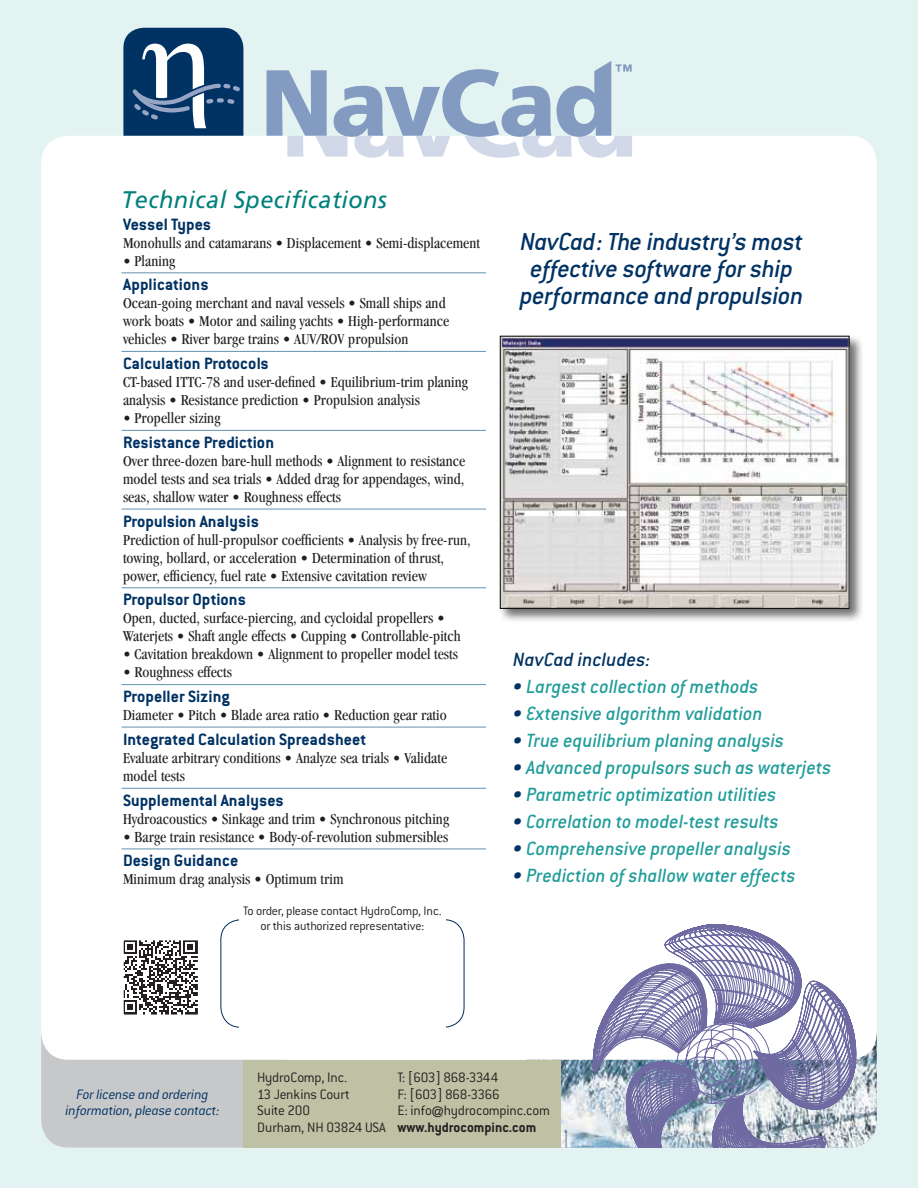
<style>
.page{position:relative;width:918px;height:1188px;background:#e3f3f1}
.page>*{position:absolute;margin:0;border:0;box-sizing:border-box;transform-origin:0 0}
.t1{font:900 93.6px "Freeway";letter-spacing:-.025em;color:#839bc1}
.t2{font:italic 500 27px/27px "Conduit ITC";letter-spacing:-.01em;color:#003263;text-align:center}
.t3{font:italic 24px "Freeway Roman";letter-spacing:.015em;color:#00817b}
.t4{font:italic 500 21px "Conduit ITC";letter-spacing:.005em;color:#219d9a}
.t5{font:italic 500 21px "Conduit ITC";letter-spacing:.005em;color:#003263}
.t6{font:700 18px "Conduit ITC";letter-spacing:.005em;color:#003263}
.t7{font:condensed 15.75px/18px "Garamond";letter-spacing:.005em;color:#231f20}
.t8{font:300 15px/16.5px "Conduit ITC";letter-spacing:-.01em;color:#231f20}
.t9{font:italic 300 15px/16.5px "Conduit ITC";letter-spacing:-.015em;color:#003263;text-align:center}
.t10{font:300 13.5px/15px "Conduit ITC";letter-spacing:-.015em;color:#231f20;text-align:center}
.s1{color:#003263}
.s2{font-family:"Freeway"}
.s3{font-weight:700}
</style>
<div class="page">
<img style="left:560px;top:1038px;width:317px;height:110px">
<div style="left:41px;top:1009px;width:246px;height:138px;background:#c7c8ca;border-radius:27px"></div>
<div style="left:243px;top:1060px;width:317px;height:88px;background:#bec1a3"></div>
<div style="left:123px;top:28px;width:120px;height:134px;background:#003263;border-radius:20px"></div>
<svg style="left:132px;top:44px;width:108px;height:84px"></svg>
<div style="left:41px;top:136px;width:836px;height:924px;background:#fff;border-radius:27px"></div>
<div style="left:499px;top:334px;width:365px;height:289px;background:#231f20;opacity:.65"></div>
<img style="left:502px;top:338px;width:345px;height:269px">
<div style="left:500px;top:336px;width:349px;height:273px;border:1px solid #000"></div>
<svg style="left:593px;top:924px;width:263px;height:224px"></svg>
<hr style="left:122px;top:272px;width:364px;height:1px;background:#769db6">
<hr style="left:122px;top:351px;width:364px;height:1px;background:#769db6">
<hr style="left:122px;top:430px;width:364px;height:1px;background:#769db6">
<hr style="left:122px;top:508px;width:364px;height:2px;background:#769db6">
<hr style="left:122px;top:684px;width:364px;height:1px;background:#769db6">
<hr style="left:122px;top:587px;width:364px;height:1px;background:#769db6">
<hr style="left:122px;top:727px;width:364px;height:1px;background:#769db6">
<hr style="left:122px;top:788px;width:364px;height:1px;background:#769db6">
<hr style="left:122px;top:848px;width:364px;height:1px;background:#769db6">
<div style="left:287px;top:136px;width:16px;height:21px;background:#d1d8e8"></div>
<svg style="left:315px;top:136px;width:32px;height:21px"></svg>
<svg style="left:354px;top:136px;width:50px;height:22px"></svg>
<svg style="left:416px;top:136px;width:34px;height:21px"></svg>
<svg style="left:465px;top:136px;width:107px;height:22px"></svg>
<svg style="left:578px;top:136px;width:54px;height:22px"></svg>
<svg style="left:616px;top:64px;width:16px;height:8px"></svg>
<svg style="left:123px;top:940px;width:75px;height:75px"></svg>
<h1 class="t1" style="left:260px;top:46px;width:358px">NavCad</h1>
<h3 class="t3" style="left:122px;top:185px;width:267px">Technical Specifications</h3>
<p class="t6" style="left:123px;top:214px;width:90px">Vessel Types</p>
<p class="t7" style="left:123px;top:234px;width:359px">Monohulls and catamarans • Displacement • Semi-displacement</p>
<p class="t7" style="left:123px;top:252px;width:54px">• Planing</p>
<p class="t6" style="left:123px;top:274px;width:87px">Applications</p>
<p class="t7" style="left:123px;top:294px;width:328px">Ocean-going merchant and naval vessels • Small ships and work boats • Motor and sailing yachts • High-performance vehicles • River barge trains • AUV/ROV propulsion</p>
<p class="t6" style="left:123px;top:353px;width:147px">Calculation Protocols</p>
<p class="t7" style="left:123px;top:373px;width:347px">CT-based ITTC-78 and user-defined • Equilibrium-trim planing analysis • Resistance prediction • Propulsion analysis</p>
<p class="t7" style="left:123px;top:409px;width:99px">• Propeller sizing</p>
<p class="t6" style="left:123px;top:432px;width:153px">Resistance Prediction</p>
<p class="t7" style="left:123px;top:452px;width:344px;text-align:justify">Over three-dozen bare-hull methods • Alignment to resistance model tests and sea trials • Added drag for appendages, wind, seas, shallow water • Roughness effects</p>
<p class="t6" style="left:123px;top:511px;width:137px">Propulsion Analysis</p>
<p class="t7" style="left:123px;top:531px;width:349px">Prediction of hull-propulsor coefficients • Analysis by free-run, towing, bollard, or acceleration • Determination of thrust, power, efficiency, fuel rate • Extensive cavitation review</p>
<p class="t6" style="left:123px;top:589px;width:125px">Propulsor Options</p>
<p class="t7" style="left:123px;top:609px;width:339px">Open, ducted, surface-piercing, and cycloidal propellers •<br>Waterjets • Shaft angle effects • Cupping • Controllable-pitch</p>
<p class="t7" style="left:123px;top:645px;width:337px">• Cavitation breakdown • Alignment to propeller model tests</p>
<p class="t7" style="left:123px;top:663px;width:110px">• Roughness effects</p>
<p class="t6" style="left:123px;top:686px;width:108px">Propeller Sizing</p>
<p class="t7" style="left:123px;top:706px;width:325px">Diameter • Pitch • Blade area ratio • Reduction gear ratio</p>
<p class="t6" style="left:123px;top:729px;width:245px">Integrated Calculation Spreadsheet</p>
<p class="t7" style="left:123px;top:749px;width:326px">Evaluate arbitrary conditions • Analyze sea trials • Validate model tests</p>
<p class="t6" style="left:123px;top:790px;width:162px">Supplemental Analyses</p>
<p class="t7" style="left:123px;top:810px;width:328px">Hydroacoustics • Sinkage and trim • Synchronous pitching</p>
<p class="t7" style="left:123px;top:828px;width:327px">• Barge train resistance • Body-of-revolution submersibles</p>
<p class="t6" style="left:123px;top:850px;width:117px">Design Guidance</p>
<p class="t7" style="left:123px;top:870px;width:222px">Minimum drag analysis • Optimum trim</p>
<p class="t10" style="left:243px;top:903px;width:200px">To order, please contact HydroComp, Inc. or this authorized representative:</p>
<h2 class="t2" style="left:520px;top:228px;width:285px">NavCad: The industry’s most effective software for ship performance and propulsion</h2>
<h3 class="t5" style="left:513px;top:647px;width:139px">NavCad includes:</h3>
<h3 class="t4" style="left:513px;top:674px;width:247px"><span class="s1">•</span> Largest collection of methods</h3>
<h3 class="t4" style="left:513px;top:701px;width:251px"><span class="s1">•</span> Extensive algorithm validation</h3>
<h3 class="t4" style="left:513px;top:728px;width:273px"><span class="s1">•</span> True equilibrium planing analysis</h3>
<h3 class="t4" style="left:513px;top:755px;width:320px"><span class="s1">•</span> Advanced propulsors such as waterjets</h3>
<h3 class="t4" style="left:513px;top:782px;width:265px"><span class="s1">•</span> Parametric optimization utilities</h3>
<h3 class="t4" style="left:513px;top:809px;width:267px"><span class="s1">•</span> Correlation to model-test results</h3>
<h3 class="t4" style="left:513px;top:836px;width:279px"><span class="s1">•</span> Comprehensive propeller analysis</h3>
<h3 class="t4" style="left:513px;top:863px;width:284px"><span class="s1">•</span> Prediction of shallow water effects</h3>
<p class="t9" style="left:66px;top:1086px;width:155px">For license and ordering information, please contact:</p>
<p class="t8" style="left:257px;top:1070px;width:130px">HydroComp, Inc.<br>13 Jenkins Court<br>Suite 200<br>Durham, NH 03824 USA</p>
<p class="t8" style="left:398px;top:1070px;width:154px">T: [603] 868-3344<br>F: [603] 868-3366<br>E: info<span class="s2">@</span>hydrocompinc.com <span class="s3">www.hydrocompinc.com</span></p>
</div>
